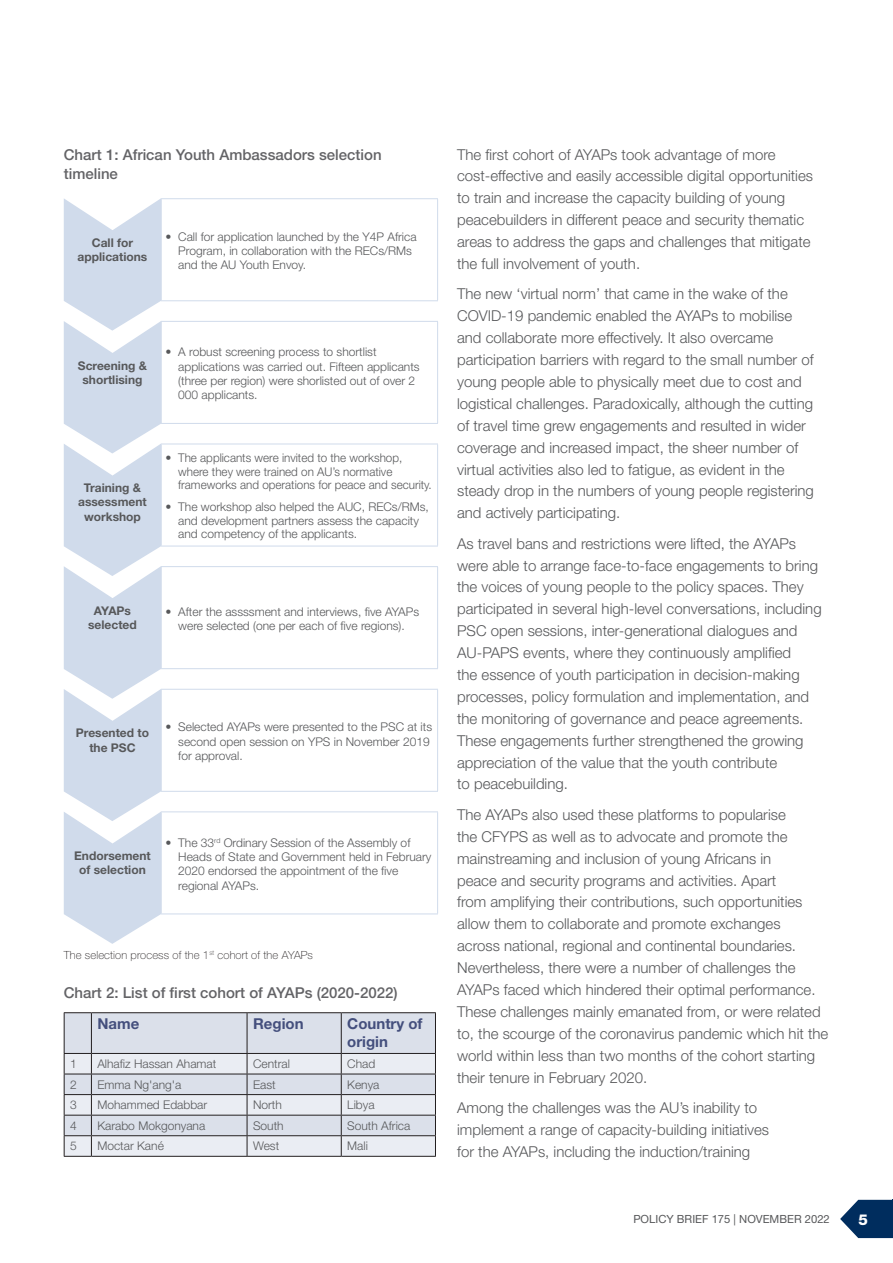
<style>
.page{position:relative;width:893px;height:1263px;background:#fff}
.page>*{position:absolute;margin:0;border:0;box-sizing:border-box;transform-origin:0 0}
.BODY{font:300 15px/21.9px "Helvetica Neue LT Std";color:#57585a}
.Figure_title{font:500 15px/19.6px "Helvetica Neue LT Std";color:#636366}
.Table_Figure_NAMES{font:700 15px/18px "Helvetica Neue LT Std";color:#444f7d}
.t1{font:800 15px "Helvetica Neue LT Std";color:#fff}
.Table_body{font:300 12px/14.2px "Helvetica Neue LT Std";color:#57585a}
.Table_body-2{font:700 12px/14.2px "Helvetica Neue LT Std";color:#57585a;text-align:center}
.Source{font:100 11.25px "Helvetica Neue LT Std";letter-spacing:.01em;color:#231f20}
.t2{font:11.25px "Helvetica Neue LT Std";color:#57585a}
</style>
<div class="page">
<svg style="left:840px;top:1200px;width:52px;height:38px"></svg>
<hr style="left:892px;top:1200px;width:1px;height:38px;background:#002d5e">
<svg style="left:64px;top:198px;width:97px;height:746px"></svg>
<hr style="left:161px;top:198px;width:277px;height:1px;background:#d0dbeb">
<hr style="left:161px;top:199px;width:1px;height:101px;background:#d0dbeb">
<hr style="left:437px;top:199px;width:1px;height:101px;background:#d0dbeb">
<hr style="left:161px;top:300px;width:277px;height:1px;background:#d0dbeb">
<hr style="left:161px;top:321px;width:277px;height:1px;background:#d0dbeb">
<hr style="left:161px;top:322px;width:1px;height:101px;background:#d0dbeb">
<hr style="left:437px;top:322px;width:1px;height:101px;background:#d0dbeb">
<hr style="left:161px;top:423px;width:277px;height:1px;background:#d0dbeb">
<hr style="left:161px;top:444px;width:277px;height:1px;background:#d0dbeb">
<hr style="left:161px;top:444px;width:1px;height:102px;background:#d0dbeb">
<hr style="left:437px;top:444px;width:1px;height:102px;background:#d0dbeb">
<hr style="left:161px;top:546px;width:277px;height:1px;background:#d0dbeb">
<hr style="left:161px;top:566px;width:277px;height:1px;background:#d0dbeb">
<hr style="left:161px;top:567px;width:1px;height:101px;background:#d0dbeb">
<hr style="left:437px;top:567px;width:1px;height:101px;background:#d0dbeb">
<hr style="left:161px;top:668px;width:277px;height:1px;background:#d0dbeb">
<hr style="left:161px;top:689px;width:277px;height:1px;background:#d0dbeb">
<hr style="left:161px;top:690px;width:1px;height:101px;background:#d0dbeb">
<hr style="left:437px;top:690px;width:1px;height:101px;background:#d0dbeb">
<hr style="left:161px;top:791px;width:277px;height:1px;background:#d0dbeb">
<hr style="left:161px;top:811px;width:277px;height:1px;background:#d0dbeb">
<hr style="left:161px;top:812px;width:1px;height:101px;background:#d0dbeb">
<hr style="left:437px;top:812px;width:1px;height:101px;background:#d0dbeb">
<hr style="left:161px;top:913px;width:277px;height:1px;background:#d0dbeb">
<div style="left:65px;top:1013px;width:370px;height:40px;background:#dbe0ea"></div>
<svg style="left:64px;top:1012px;width:27px;height:1px"></svg>
<hr style="left:64px;top:1013px;width:1px;height:40px;background:#231f20">
<hr style="left:91px;top:1012px;width:156px;height:1px;background:#231f20">
<hr style="left:91px;top:1013px;width:1px;height:40px;background:#231f20">
<hr style="left:247px;top:1012px;width:94px;height:1px;background:#231f20">
<hr style="left:247px;top:1013px;width:1px;height:40px;background:#231f20">
<hr style="left:341px;top:1012px;width:95px;height:1px;background:#231f20">
<hr style="left:341px;top:1013px;width:1px;height:40px;background:#231f20">
<hr style="left:435px;top:1013px;width:1px;height:40px;background:#231f20">
<svg style="left:64px;top:1053px;width:372px;height:104px;background:#d5d9e0"></svg>
<hr style="left:341px;top:1156px;width:95px;height:1px;background:#231f20">
<p class="Figure_title" style="left:64px;top:144px;width:319px">Chart 1: African Youth Ambassadors selection timeline</p>
<p class="Table_body-2" style="left:78px;top:235px;width:71px">Call for applications</p>
<p class="Table_body" style="left:178px;top:229px;width:240px;text-indent:-13px">• Call for application launched by the Y4P Africa<br>Program, in collaboration with the RECs/RMs and the AU Youth Envoy.</p>
<p class="Table_body-2" style="left:78px;top:358px;width:71px">Screening &amp; shortlising</p>
<p class="Table_body" style="left:178px;top:345px;width:243px;text-indent:-13px">• A robust screening process to shortlist applications was carried out. Fifteen applicants (three per region) were shorlisted out of over 2<br>000 applicants.</p>
<p class="Table_body-2" style="left:78px;top:480px;width:70px">Training &amp; assessment workshop</p>
<p class="Table_body" style="left:178px;top:451px;width:255px;line-height:13.5px;text-indent:-13px">• The applicants were invited to the workshop, where they were trained on AU’s normative frameworks and operations for peace and security.</p>
<p class="Table_body" style="left:178px;top:500px;width:252px;line-height:13.5px;text-indent:-13px">• The workshop also helped the AUC, RECs/RMs, and development partners assess the capacity and competency of the applicants.</p>
<p class="Table_body-2" style="left:88px;top:603px;width:50px">AYAPs selected</p>
<p class="Table_body" style="left:166px;top:604px;width:255px;text-align:center">• After the assssment and interviews, five AYAPs were selected (one per each of five regions).</p>
<p class="Table_body-2" style="left:76px;top:726px;width:75px">Presented to the PSC</p>
<p class="Table_body" style="left:178px;top:720px;width:255px;text-indent:-13px">• Selected AYAPs were presented to the PSC at its second open session on YPS in November 2019 for approval.</p>
<p class="Table_body-2" style="left:74px;top:848px;width:78px">Endorsement of selection</p>
<p class="Table_body" style="left:178px;top:835px;width:255px;text-indent:-13px">• The 33<sup>rd</sup> Ordinary Session of the Assembly of Heads of State and Government held in February 2020 endorsed the appointment of the five regional AYAPs.</p>
<p class="Source" style="left:64px;top:948px;width:251px">The selection process of the 1<sup>st</sup> cohort of the AYAPs</p>
<p class="Figure_title" style="left:64px;top:982px;width:335px">Chart 2: List of first cohort of AYAPs (2020-2022)</p>
<p class="Table_Figure_NAMES" style="left:97px;top:1015px;width:43px">Name</p>
<p class="Table_Figure_NAMES" style="left:253px;top:1015px;width:52px">Region</p>
<p class="Table_Figure_NAMES" style="left:347px;top:1015px;width:77px">Country of origin</p>
<p class="Table_body" style="left:70px;top:1056px;width:8px">1</p>
<p class="Table_body" style="left:97px;top:1056px;width:120px">Alhafiz Hassan Ahamat</p>
<p class="Table_body" style="left:253px;top:1056px;width:38px">Central</p>
<p class="Table_body" style="left:347px;top:1056px;width:30px">Chad</p>
<p class="Table_body" style="left:70px;top:1077px;width:8px">2</p>
<p class="Table_body" style="left:97px;top:1077px;width:86px">Emma Ng'ang'a</p>
<p class="Table_body" style="left:253px;top:1077px;width:24px">East</p>
<p class="Table_body" style="left:347px;top:1077px;width:34px">Kenya</p>
<p class="Table_body" style="left:70px;top:1097px;width:8px">3</p>
<p class="Table_body" style="left:97px;top:1097px;width:111px">Mohammed Edabbar</p>
<p class="Table_body" style="left:253px;top:1097px;width:30px">North</p>
<p class="Table_body" style="left:347px;top:1097px;width:29px">Libya</p>
<p class="Table_body" style="left:70px;top:1118px;width:8px">4</p>
<p class="Table_body" style="left:97px;top:1118px;width:109px">Karabo Mokgonyana</p>
<p class="Table_body" style="left:253px;top:1118px;width:32px">South</p>
<p class="Table_body" style="left:347px;top:1118px;width:65px">South Africa</p>
<p class="Table_body" style="left:70px;top:1139px;width:8px">5</p>
<p class="Table_body" style="left:97px;top:1139px;width:68px">Moctar Kané</p>
<p class="Table_body" style="left:253px;top:1139px;width:28px">West</p>
<p class="Table_body" style="left:347px;top:1139px;width:22px">Mali</p>
<p class="BODY" style="left:457px;top:143px;width:357px">The first cohort of AYAPs took advantage of more cost-effective and easily accessible digital opportunities to train and increase the capacity building of young peacebuilders in different peace and security thematic areas to address the gaps and challenges that mitigate the full involvement of youth.</p>
<p class="BODY" style="left:457px;top:283px;width:358px">The new ‘virtual norm’ that came in the wake of the COVID-19 pandemic enabled the AYAPs to mobilise and collaborate more effectively. It also overcame participation barriers with regard to the small number of young people able to physically meet due to cost and logistical challenges. Paradoxically, although the cutting of travel time grew engagements and resulted in wider coverage and increased impact, the sheer number of virtual activities also led to fatigue, as evident in the steady drop in the numbers of young people registering and actively participating.</p>
<p class="BODY" style="left:457px;top:532px;width:366px">As travel bans and restrictions were lifted, the AYAPs were able to arrange face-to-face engagements to bring the voices of young people to the policy spaces. They participated in several high-level conversations, including PSC open sessions, inter-generational dialogues and AU-PAPS events, where they continuously amplified<br>the essence of youth participation in decision-making processes, policy formulation and implementation, and the monitoring of governance and peace agreements.<br>These engagements further strengthened the growing appreciation of the value that the youth contribute<br>to peacebuilding.</p>
<p class="BODY" style="left:457px;top:803px;width:373px">The AYAPs also used these platforms to popularise<br>the CFYPS as well as to advocate and promote the mainstreaming and inclusion of young Africans in<br>peace and security programs and activities. Apart<br>from amplifying their contributions, such opportunities allow them to collaborate and promote exchanges<br>across national, regional and continental boundaries.<br>Nevertheless, there were a number of challenges the AYAPs faced which hindered their optimal performance.<br>These challenges mainly emanated from, or were related to, the scourge of the coronavirus pandemic which hit the world within less than two months of the cohort starting their tenure in February 2020.</p>
<p class="BODY" style="left:457px;top:1096px;width:313px">Among the challenges was the AU’s inability to implement a range of capacity-building initiatives for the AYAPs, including the induction/training</p>
<p class="t2" style="left:633px;top:1212px;width:198px">POLICY BRIEF 175 | NOVEMBER 2022</p>
<p class="t1" style="left:859px;top:1210px;width:11px">5</p>
</div>
